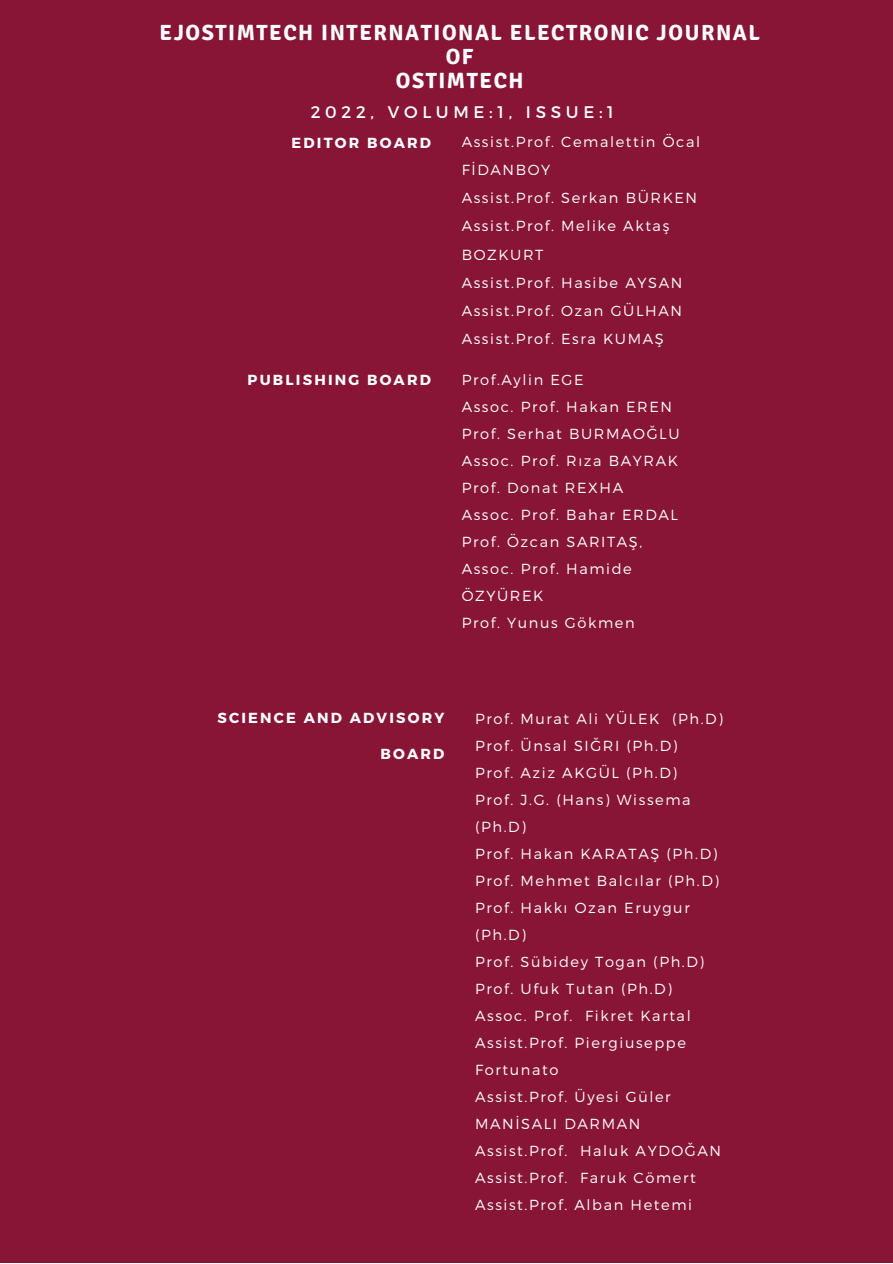
<style>
.page{position:relative;width:893px;height:1264px;background:#fff}
.page>*{position:absolute;margin:0;border:0;box-sizing:border-box;transform-origin:0 0}
.t1{font:700 21.9px/23.5px "Signika";letter-spacing:.07em;color:#fff;text-align:center}
.t2{font:16.8px "Montserrat";letter-spacing:.28em;color:#fff}
.t3{font:300 14.55px/27px "Montserrat";letter-spacing:.11em;color:#fff}
.t4{font:700 14.55px "Montserrat";letter-spacing:.15em;color:#fff}
</style>
<div class="page">
<div style="left:0;top:0;width:892px;height:1262px;background:#881535"></div>
<h1 class="t1" style="left:159px;top:21px;width:601px">EJOSTIMTECH INTERNATIONAL ELECTRONIC JOURNAL<br>OF<br>OSTIMTECH</h1>
<p class="t2" style="left:311px;top:101px;width:304px">2022, VOLUME:1, ISSUE:1</p>
<p class="t4" style="left:291px;top:133px;width:141px">EDITOR BOARD</p>
<p class="t3" style="left:461px;top:127px;width:240px;line-height:28px">Assist.Prof. Cemalettin Öcal<br>FİDANBOY<br>Assist.Prof. Serkan BÜRKEN<br>Assist.Prof. Melike Aktaş<br>BOZKURT<br>Assist.Prof. Hasibe AYSAN<br>Assist.Prof. Ozan GÜLHAN<br>Assist.Prof. Esra KUMAŞ</p>
<p class="t4" style="left:247px;top:370px;width:185px">PUBLISHING BOARD</p>
<p class="t3" style="left:461px;top:366px;width:219px">Prof.Aylin EGE<br>Assoc. Prof. Hakan EREN<br>Prof. Serhat BURMAOĞLU<br>Assoc. Prof. Rıza BAYRAK<br>Prof. Donat REXHA<br>Assoc. Prof. Bahar ERDAL<br>Prof. Özcan SARITAŞ,<br>Assoc. Prof. Hamide<br>ÖZYÜREK<br>Prof. Yunus Gökmen</p>
<p class="t4" style="left:217px;top:708px;width:228px">SCIENCE AND ADVISORY</p>
<p class="t4" style="left:380px;top:744px;width:65px">BOARD</p>
<p class="t3" style="left:475px;top:704px;width:249px">Prof. Murat Ali YÜLEK (Ph.D)<br>Prof. Ünsal SIĞRI (Ph.D)<br>Prof. Aziz AKGÜL (Ph.D)<br>Prof. J.G. (Hans) Wissema (Ph.D)<br>Prof. Hakan KARATAŞ (Ph.D)<br>Prof. Mehmet Balcılar (Ph.D)<br>Prof. Hakkı Ozan Eruygur (Ph.D)<br>Prof. Sübidey Togan (Ph.D)<br>Prof. Ufuk Tutan (Ph.D)<br>Assoc. Prof. Fikret Kartal<br>Assist.Prof. Piergiuseppe<br>Fortunato<br>Assist.Prof. Üyesi Güler<br>MANİSALI DARMAN<br>Assist.Prof. Haluk AYDOĞAN<br>Assist.Prof. Faruk Cömert<br>Assist.Prof. Alban Hetemi</p>
</div>
